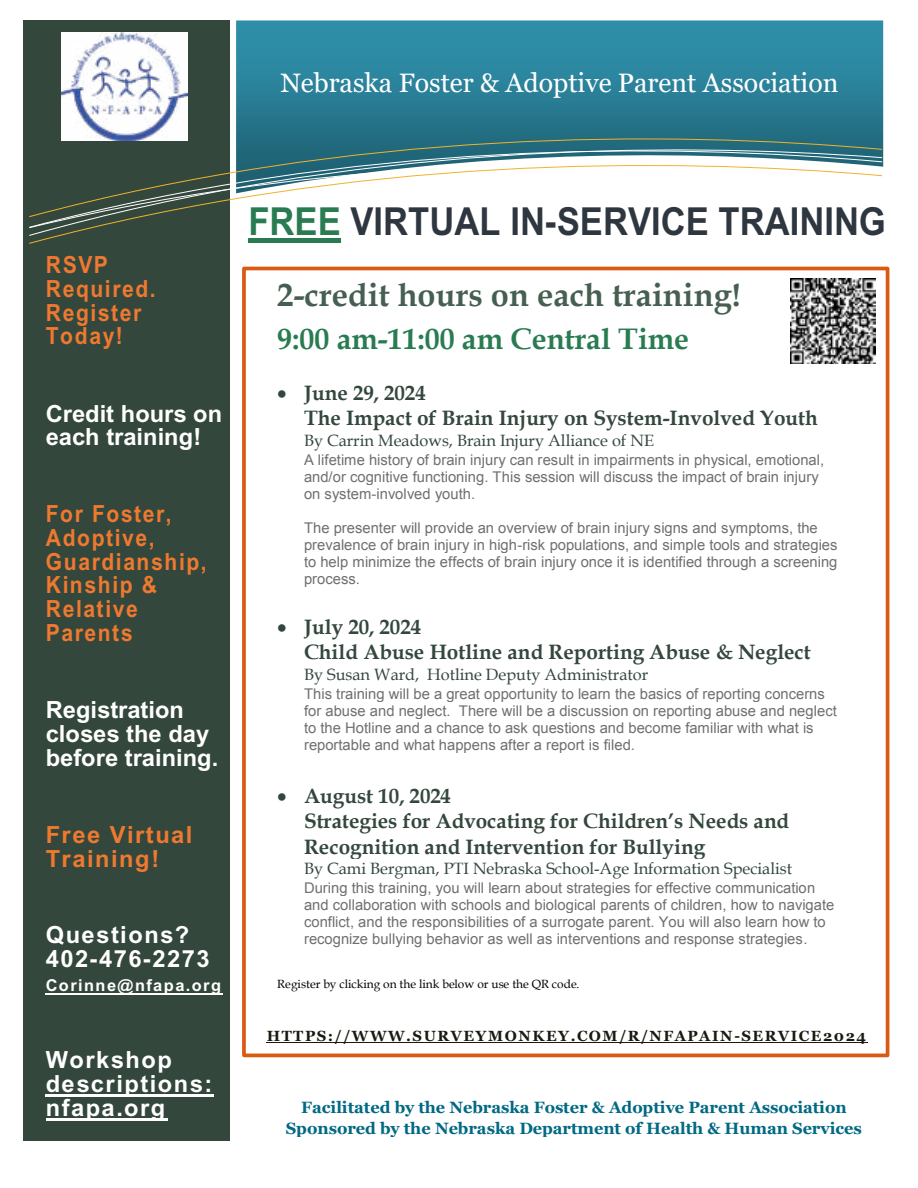
<style>
.page{position:relative;width:918px;height:1188px;background:#fff}
.page>*{position:absolute;margin:0;border:0;box-sizing:border-box;transform-origin:0 0}
.t1{font:700 38.55px "Arial";letter-spacing:.005em;color:#2e3640;scale:.89 1}
.t2{font:35.55px "Arial";color:#fffffe;scale:.9 1}
.t3{font:700 32.55px "Book Antiqua";color:#455f51}
.t4{font:700 29.7px "Book Antiqua";color:#297c52}
.t5{font:26.7px "Georgia";color:#fff}
.t6{font:700 23.7px/23.7px "Arial";letter-spacing:.075em;color:#ef792f;scale:.89 1}
.t7{font:700 23.7px/23.9px "Arial";color:#fffffe}
.t8{font:700 23.7px/23.9px "Arial";letter-spacing:.065em;color:#fff}
.t9{font:700 23.7px/24px "Arial";letter-spacing:.075em;color:#ef792f}
.t10{font:700 20.85px/25px "Book Antiqua";color:#34473d}
.t11{font:16.35px "Book Antiqua";color:#34473d}
.t12{font:700 16.35px/21.3px "Georgia";color:#006983;text-align:center}
.t13{font:700 16.35px "Arial";letter-spacing:.085em;color:#fff}
.t14{font:14.7px/17px "Arial";color:#706f6f}
.t15{font:700 14.7px "Georgia";letter-spacing:.105em;color:#1b1a10}
.t16{font:11.85px "Book Antiqua";color:#000}
.s1{color:#297c52}
</style>
<div class="page">
<div style="left:242px;top:267px;width:647px;height:790px;border:4px solid #db5a13"></div>
<div style="left:24px;top:20px;width:206px;height:1121px;background:#34473d"></div>
<hr style="left:46px;top:993px;width:177px;height:2px;background:#fff">
<hr style="left:46px;top:1094px;width:168px;height:3px;background:#fff">
<hr style="left:46px;top:1118px;width:121px;height:3px;background:#fff">
<svg style="left:236px;top:20px;width:647px;height:110px;background:#2b839c"></svg>
<div style="left:236px;top:130px;width:647px;height:11px;background:#236d82"></div>
<svg style="left:236px;top:141px;width:647px;height:15px;background:#377582"></svg>
<svg style="left:29px;top:156px;width:854px;height:88px"></svg>
<hr style="left:267px;top:1042px;width:601px;height:1px;background:#1b1a10">
<img style="left:790px;top:278px;width:86px;height:86px">
<img style="left:61px;top:32px;width:127px;height:109px">
<h2 class="t2" style="left:281px;top:49px;width:529px">Information Technology Solutions</h2>
<h3 class="t5" style="left:280px;top:67px;width:560px">Nebraska Foster &amp; Adoptive Parent Association</h3>
<h3 class="t6" style="left:46px;top:253px;width:125px">RSVP<br>Required.<br>Register<br>Today!</h3>
<h3 class="t7" style="left:46px;top:401px;width:178px">Credit hours on each training!</h3>
<h3 class="t6" style="left:46px;top:502px;width:182px">For Foster,<br>Adoptive,<br>Guardianship,<br>Kinship &amp;<br>Relative<br>Parents</h3>
<h3 class="t7" style="left:46px;top:698px;width:174px">Registration closes the day before training.</h3>
<h3 class="t9" style="left:46px;top:822px;width:148px">Free Virtual<br>Training!</h3>
<h3 class="t8" style="left:46px;top:923px;width:165px">Questions?<br>402-476-2273</h3>
<p class="t13" style="left:46px;top:976px;width:177px">Corinne@nfapa.org</p>
<h3 class="t8" style="left:46px;top:1048px;width:168px">Workshop descriptions: nfapa.org</h3>
<h1 class="t1" style="left:248px;top:198px;width:718px"><span class="s1">FREE</span> VIRTUAL IN-SERVICE TRAINING</h1>
<h3 class="t3" style="left:277px;top:273px;width:465px">2-credit hours on each training!</h3>
<h3 class="t4" style="left:277px;top:318px;width:413px">9:00 am-11:00 am Central Time</h3>
<h3 class="t10" style="left:304px;top:380px;width:515px;text-indent:-27px">• June 29, 2024<br>The Impact of Brain Injury on System-Involved Youth</h3>
<p class="t11" style="left:304px;top:429px;width:352px">By Carrin Meadows, Brain Injury Alliance of NE</p>
<p class="t14" style="left:304px;top:451px;width:522px">A lifetime history of brain injury can result in impairments in physical, emotional, and/or cognitive functioning. This session will discuss the impact of brain injury on system-involved youth.</p>
<p class="t14" style="left:304px;top:519px;width:535px">The presenter will provide an overview of brain injury signs and symptoms, the prevalence of brain injury in high-risk populations, and simple tools and strategies to help minimize the effects of brain injury once it is identified through a screening process.</p>
<h3 class="t10" style="left:304px;top:614px;width:508px;text-indent:-27px">• July 20, 2024<br>Child Abuse Hotline and Reporting Abuse &amp; Neglect</h3>
<p class="t11" style="left:304px;top:663px;width:346px">By Susan Ward, Hotline Deputy Administrator</p>
<p class="t14" style="left:304px;top:685px;width:534px">This training will be a great opportunity to learn the basics of reporting concerns for abuse and neglect. There will be a discussion on reporting abuse and neglect to the Hotline and a chance to ask questions and become familiar with what is reportable and what happens after a report is filed.</p>
<h3 class="t10" style="left:304px;top:784px;width:487px;text-indent:-27px">• August 10, 2024<br>Strategies for Advocating for Children’s Needs and<br>Recognition and Intervention for Bullying</h3>
<p class="t11" style="left:304px;top:858px;width:490px">By Cami Bergman, PTI Nebraska School-Age Information Specialist</p>
<p class="t14" style="left:304px;top:879px;width:532px">During this training, you will learn about strategies for effective communication and collaboration with schools and biological parents of children, how to navigate conflict, and the responsibilities of a surrogate parent. You will also learn how to recognize bullying behavior as well as interventions and response strategies.</p>
<p class="t16" style="left:277px;top:976px;width:304px">Register by clicking on the link below or use the QR code.</p>
<p class="t15" style="left:267px;top:1027px;width:601px">HTTPS://WWW.SURVEYMONKEY.COM/R/NFAPAIN-SERVICE2024</p>
<p class="t12" style="left:286px;top:1097px;width:578px">Facilitated by the Nebraska Foster &amp; Adoptive Parent Association<br>Sponsored by the Nebraska Department of Health &amp; Human Services</p>
</div>
